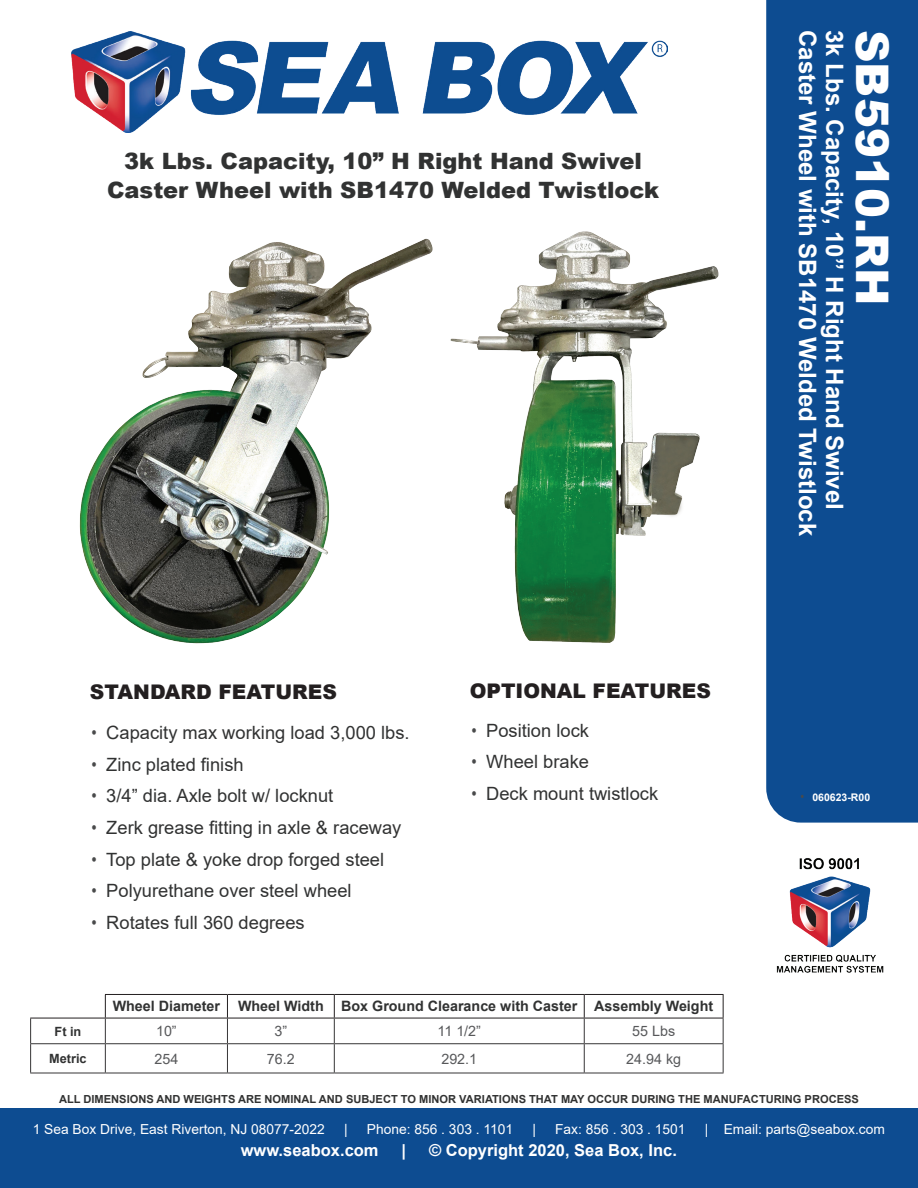
<style>
.page{position:relative;width:918px;height:1188px;background:#fff}
.page>*{position:absolute;margin:0;border:0;box-sizing:border-box;transform-origin:0 0}
.t1{font:900 45px "Arial";color:#fff}
.t2{font:700 24px "Arial";color:#fff}
.t3{font:900 22.5px/28.5px "Arial";color:#313232;text-align:center}
.t4{font:900 20.1px "Arial";color:#231f20}
.t5{font:18.3px "Arial";color:#313232}
.t6{font:700 16.5px "Arial";color:#fff}
.t7{font:700 14.25px "Arial";color:#313232}
.t8{font:14.25px "Arial";color:#57585a}
.t9{font:13.8px "Arial";color:#fff}
.t10{font:700 12.75px "Arial";color:#313232}
.t11{font:700 11.1px "Arial";color:#313232}
.t12{font:700 10.5px "Arial";color:#fff}
.s1{font-family:"Arial Narrow";color:#494a4b}
.s2{font-family:"Arial Narrow";font-weight:400;font-size:12.75px;color:#494a4b}
</style>
<div class="page">
<div style="left:766px;top:0;width:152px;height:823px;background:#0d4c91"></div>
<img style="left:72px;top:31px;width:596px;height:101px">
<div style="left:0;top:1108px;width:918px;height:80px;background:#0d4c91"></div>
<img style="left:776px;top:858px;width:108px;height:115px">
<hr style="left:30px;top:1018px;width:75px;height:1px;background:#231f20">
<hr style="left:105px;top:994px;width:122px;height:1px;background:#231f20">
<hr style="left:105px;top:1018px;width:122px;height:1px;background:#231f20">
<hr style="left:227px;top:994px;width:107px;height:1px;background:#231f20">
<hr style="left:227px;top:1018px;width:107px;height:1px;background:#231f20">
<hr style="left:334px;top:994px;width:250px;height:1px;background:#231f20">
<hr style="left:334px;top:1018px;width:250px;height:1px;background:#231f20">
<hr style="left:584px;top:994px;width:140px;height:1px;background:#231f20">
<hr style="left:584px;top:1018px;width:140px;height:1px;background:#231f20">
<hr style="left:30px;top:1043px;width:75px;height:1px;background:#363536">
<hr style="left:105px;top:1043px;width:122px;height:1px;background:#363536">
<hr style="left:227px;top:1043px;width:107px;height:1px;background:#363536">
<hr style="left:334px;top:1043px;width:250px;height:1px;background:#363536">
<hr style="left:584px;top:1043px;width:140px;height:1px;background:#363536">
<svg style="left:30px;top:1018px;width:1px;height:55px"></svg>
<svg style="left:105px;top:995px;width:1px;height:78px"></svg>
<hr style="left:30px;top:1073px;width:75px;height:1px;background:#363536">
<svg style="left:227px;top:995px;width:1px;height:78px"></svg>
<hr style="left:105px;top:1073px;width:122px;height:1px;background:#363536">
<svg style="left:334px;top:995px;width:1px;height:78px"></svg>
<hr style="left:227px;top:1073px;width:107px;height:1px;background:#363536">
<svg style="left:584px;top:995px;width:1px;height:78px"></svg>
<hr style="left:334px;top:1073px;width:250px;height:1px;background:#363536">
<svg style="left:723px;top:995px;width:1px;height:78px"></svg>
<hr style="left:584px;top:1073px;width:140px;height:1px;background:#363536">
<img style="left:450px;top:231px;width:269px;height:412px">
<img style="left:79px;top:238px;width:354px;height:406px">
<p class="t3" style="left:107px;top:146px;width:554px">3k Lbs. Capacity, 10” H Right Hand Swivel<br>Caster Wheel with SB1470 Welded Twistlock</p>
<p class="t4" style="left:90px;top:678px;width:249px">STANDARD FEATURES</p>
<p class="t5" style="left:92px;top:720px;width:319px"><span class="s1">•</span> Capacity max working load 3,000 lbs.</p>
<p class="t5" style="left:92px;top:752px;width:154px"><span class="s1">•</span> Zinc plated finish</p>
<p class="t5" style="left:92px;top:783px;width:243px"><span class="s1">•</span> 3/4” dia. Axle bolt w/ locknut</p>
<p class="t5" style="left:92px;top:815px;width:311px"><span class="s1">•</span> Zerk grease fitting in axle &amp; raceway</p>
<p class="t5" style="left:92px;top:847px;width:294px"><span class="s1">•</span> Top plate &amp; yoke drop forged steel</p>
<p class="t5" style="left:92px;top:878px;width:261px"><span class="s1">•</span> Polyurethane over steel wheel</p>
<p class="t5" style="left:92px;top:910px;width:215px"><span class="s1">•</span> Rotates full 360 degrees</p>
<p class="t4" style="left:470px;top:676px;width:243px">OPTIONAL FEATURES</p>
<p class="t5" style="left:472px;top:717px;width:119px"><span class="s1">•</span> Position lock</p>
<p class="t5" style="left:472px;top:749px;width:119px"><span class="s1">•</span> Wheel brake</p>
<p class="t5" style="left:472px;top:781px;width:188px"><span class="s1">•</span> Deck mount twistlock</p>
<p class="t7" style="left:113px;top:996px;width:109px">Wheel Diameter</p>
<p class="t7" style="left:238px;top:996px;width:477px">Wheel Width Box Ground Clearance with Caster Assembly Weight</p>
<p class="t10" style="left:55px;top:1022px;width:28px">Ft in</p>
<p class="t8" style="left:156px;top:1021px;width:22px">10”</p>
<p class="t8" style="left:275px;top:1021px;width:14px">3”</p>
<p class="t8" style="left:438px;top:1021px;width:45px">11 1/2”</p>
<p class="t8" style="left:632px;top:1021px;width:44px">55 Lbs</p>
<p class="t10" style="left:49px;top:1050px;width:39px">Metric</p>
<p class="t8" style="left:154px;top:1049px;width:25px">254</p>
<p class="t8" style="left:267px;top:1049px;width:29px">76.2</p>
<p class="t8" style="left:441px;top:1049px;width:37px">292.1</p>
<p class="t8" style="left:626px;top:1049px;width:56px">24.94 kg</p>
<h2 class="t2" style="left:825px;top:30px;width:507px;rotate:90deg">Caster Wheel with SB1470 Welded Twistlock</h2>
<h2 class="t2" style="left:852px;top:30px;width:481px;rotate:90deg">3k Lbs. Capacity, 10” H Right Hand Swivel</h2>
<h1 class="t1" style="left:905px;top:30px;width:277px;rotate:90deg">SB5910.RH</h1>
<p class="t12" style="left:800px;top:790px;width:71px"><span class="s2">•</span> 060623-R00</p>
<p class="t11" style="left:59px;top:1091px;width:801px">ALL DIMENSIONS AND WEIGHTS ARE NOMINAL AND SUBJECT TO MINOR VARIATIONS THAT MAY OCCUR DURING THE MANUFACTURING PROCESS</p>
<p class="t9" style="left:33px;top:1120px;width:294px">1 Sea Box Drive, East Riverton, NJ 08077-2022</p>
<p class="t9" style="left:344px;top:1120px;width:5px">|</p>
<p class="t9" style="left:367px;top:1120px;width:148px">Phone: 856 . 303 . 1101</p>
<p class="t9" style="left:532px;top:1120px;width:5px">|</p>
<p class="t9" style="left:555px;top:1120px;width:132px">Fax: 856 . 303 . 1501</p>
<p class="t9" style="left:705px;top:1120px;width:182px">| Email: parts@seabox.com</p>
<p class="t6" style="left:241px;top:1139px;width:139px">www.seabox.com</p>
<p class="t6" style="left:402px;top:1139px;width:6px">|</p>
<p class="t6" style="left:429px;top:1139px;width:249px">© Copyright 2020, Sea Box, Inc.</p>
</div>
